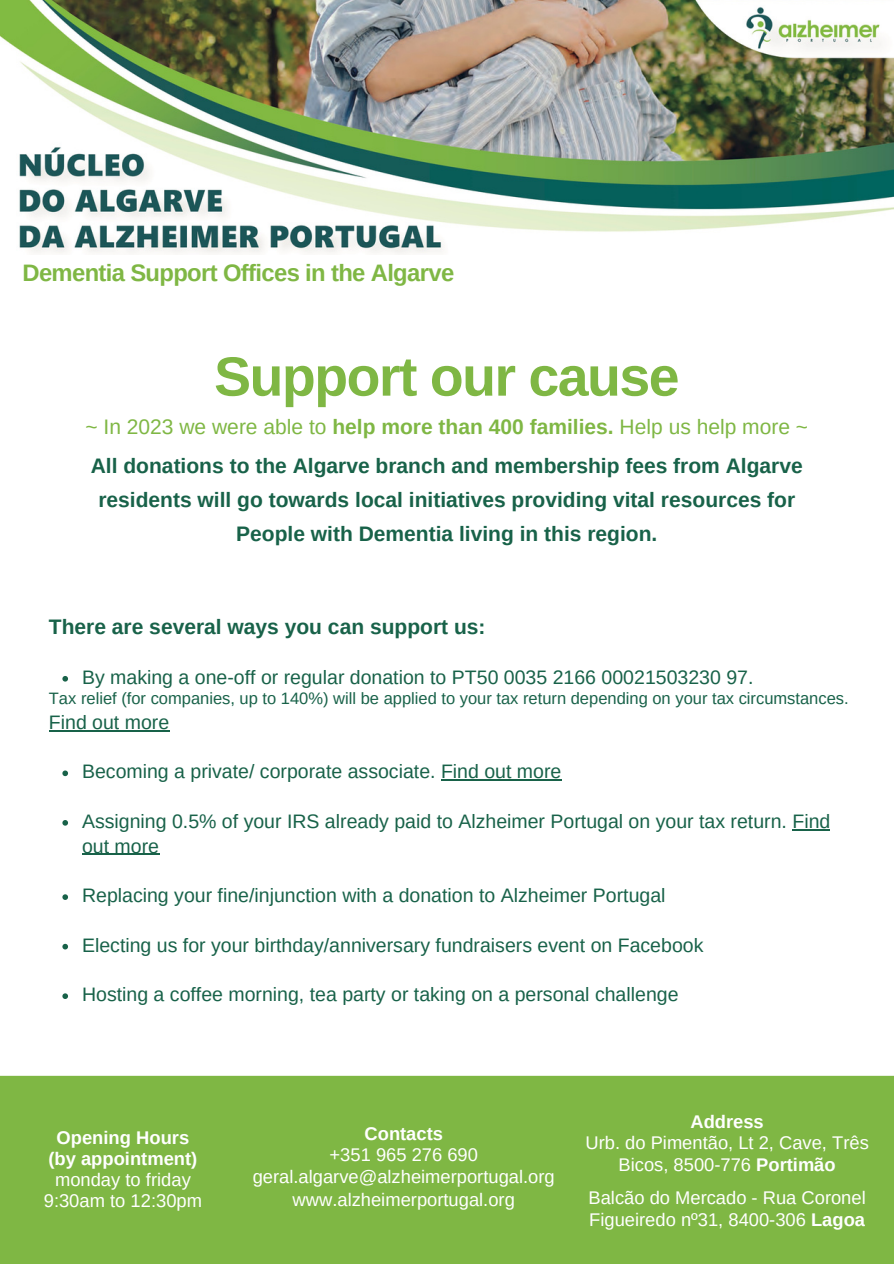
<style>
.page{position:relative;width:894px;height:1264px;background:#fff}
.page>*{position:absolute;margin:0;border:0;box-sizing:border-box;transform-origin:0 0}
.t1{font:700 55.35px "Arimo";letter-spacing:-.025em;color:#7fb744}
.t2{font:700 23.85px "Arimo";letter-spacing:-.025em;color:#7fb744}
.t3{font:700 21px/33.8px "Arimo";color:#186249;text-align:center}
.t4{font:21px "Arimo";color:#7fb744}
.t5{font:19.5px/24.8px "Arimo";color:#186249}
.t6{font:18.3px/20.9px "Arimo";color:#fff;text-align:center}
.t7{font:16.5px "Arimo";color:#186249}
.s1{font-weight:700}
</style>
<div class="page">
<img style="left:0;top:0;width:893px;height:254px">
<div style="left:0;top:1075px;width:893px;height:188px;background:#7fb744"></div>
<svg style="left:62px;top:676px;width:6px;height:5px"></svg>
<hr style="left:49px;top:730px;width:120px;height:1px;background:#186249">
<svg style="left:62px;top:770px;width:6px;height:6px"></svg>
<hr style="left:441px;top:779px;width:120px;height:1px;background:#186249">
<svg style="left:62px;top:820px;width:6px;height:5px"></svg>
<hr style="left:792px;top:829px;width:38px;height:1px;background:#186249">
<hr style="left:82px;top:853px;width:77px;height:2px;background:#186249">
<svg style="left:62px;top:894px;width:6px;height:6px"></svg>
<svg style="left:62px;top:943px;width:6px;height:6px"></svg>
<svg style="left:62px;top:993px;width:6px;height:6px"></svg>
<p class="t2" style="left:22px;top:259px;width:433px">Dementia Support Offices in the Algarve</p>
<h2 class="t1" style="left:214px;top:345px;width:467px">Support our cause</h2>
<h5 class="t4" style="left:85px;top:415px;width:724px">~ In 2023 we were able to <span class="s1">help more than 400 families.</span> Help us help more ~</h5>
<p class="t3" style="left:91px;top:449px;width:713px">All donations to the Algarve branch and membership fees from Algarve residents will go towards local initiatives providing vital resources for<br>People with Dementia living in this region.</p>
<h1 class="t3" style="left:49px;top:610px;width:438px">There are several ways you can support us:</h1>
<h4 class="t5" style="left:82px;top:664px;width:672px">By making a one-off or regular donation to PT50 0035 2166 00021503230 97.</h4>
<h3 class="t7" style="left:49px;top:689px;width:801px">Tax relief (for companies, up to 140%) will be applied to your tax return depending on your tax circumstances.</h3>
<h3 class="t5" style="left:49px;top:709px;width:122px">Find out more</h3>
<p class="t5" style="left:82px;top:759px;width:480px">Becoming a private/ corporate associate. Find out more</p>
<p class="t5" style="left:82px;top:808px;width:749px">Assigning 0.5% of your IRS already paid to Alzheimer Portugal on your tax return. Find out more</p>
<p class="t5" style="left:82px;top:883px;width:584px">Replacing your fine/injunction with a donation to Alzheimer Portugal</p>
<p class="t5" style="left:82px;top:932px;width:622px">Electing us for your birthday/anniversary fundraisers event on Facebook</p>
<p class="t5" style="left:82px;top:982px;width:598px">Hosting a coffee morning, tea party or taking on a personal challenge</p>
<p class="t6" style="left:44px;top:1127px;width:160px"><span class="s1">Opening Hours (by appointment) </span>monday to friday<br>9:30am to 12:30pm</p>
<h5 class="t6" style="left:253px;top:1122px;width:303px;line-height:22px"><span class="s1">Contacts<br></span>+351 965 276 690 geral.algarve@alzheimerportugal.org www.alzheimerportugal.org</h5>
<h5 class="t6" style="left:585px;top:1111px;width:285px;line-height:21.5px"><span class="s1">Address<br></span>Urb. do Pimentão, Lt 2, Cave, Três<br>Bicos, 8500-776 <span class="s1">Portimão</span></h5>
<h5 class="t6" style="left:588px;top:1186px;width:279px;line-height:21.8px;text-align:left">Balcão do Mercado - Rua Coronel<br>Figueiredo nº31, 8400-306 <span class="s1">Lagoa</span></h5>
</div>
